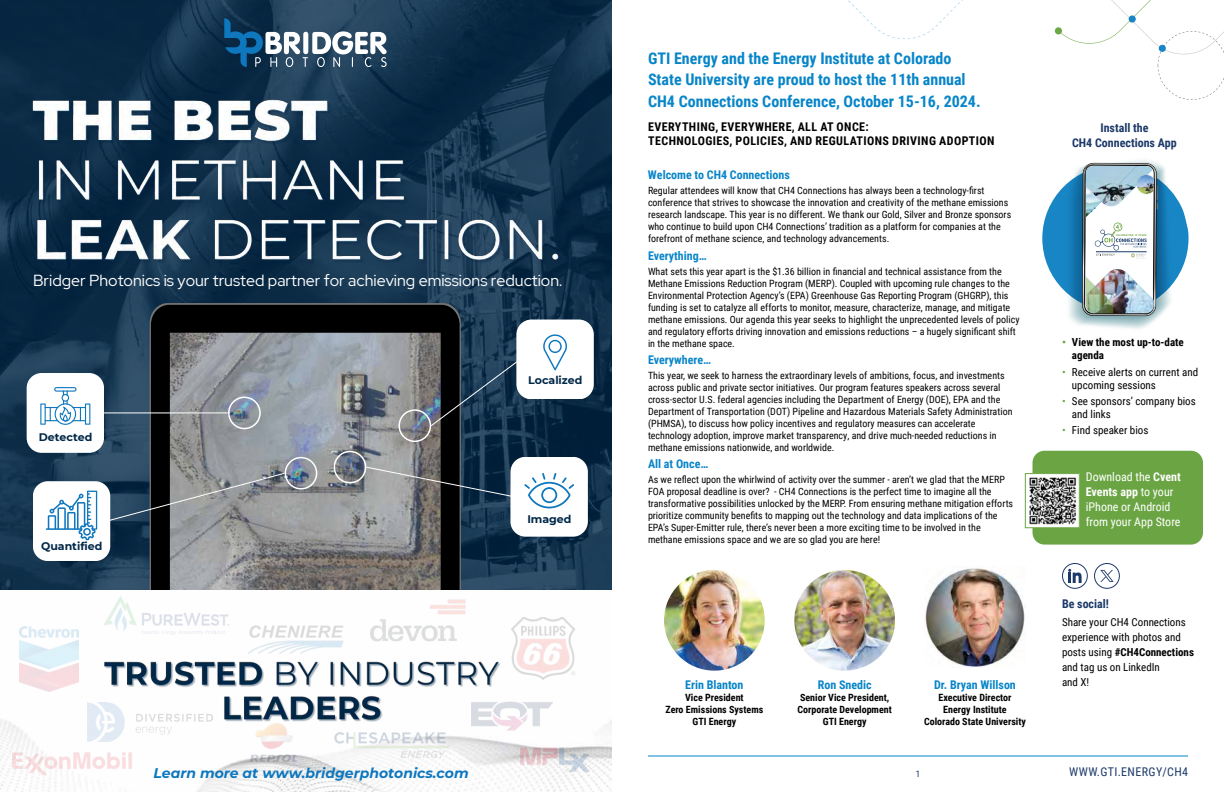
<style>
.page{position:relative;width:1224px;height:792px;background:#fff}
.page>*{position:absolute;margin:0;border:0;box-sizing:border-box;transform-origin:0 0}
.t1{font:700 16px/21.2px "Roboto Condensed";color:#0885c8}
.t2{font:16px "Red Hat Display";color:#fff}
.t3{font:italic 700 14px "Montserrat";color:#0e77bd}
.t4{font:700 12px "Roboto Condensed";color:#0885c8}
.t5{font:700 12px/14.4px "Roboto Condensed";letter-spacing:.035em;color:#000}
.t6{font:12px/15px "Roboto Condensed";color:#fff}
.t7{font:700 12px/14.4px "Roboto Condensed";color:#1c3969;text-align:center}
.t8{font:12px "Roboto Condensed";letter-spacing:.035em;color:#1c3969}
.t9{font:11px/15px "Roboto Condensed";color:#000}
.t10{font:700 11px "Montserrat";color:#002848}
.t11{font:700 11px/13.2px "Roboto Condensed";color:#000}
.t12{font:10px/12px "Roboto Condensed";color:#000}
.t13{font:700 10px/12px "Roboto Condensed";color:#000;text-align:center}
.t14{font:9px "Roboto Condensed";color:#1c3969}
.t15{font:700 2.5px "Roboto Condensed";letter-spacing:.12em;color:#6da542}
.s1{color:#6ba543}
.s2{font-weight:700}
</style>
<div class="page">
<hr style="left:648px;top:756px;width:540px;height:1px;background:#0885c8">
<svg style="left:848px;top:0;width:376px;height:100px"></svg>
<div style="left:1159px;top:45px;width:7px;height:7px;background:#1886c5;border-radius:50%"></div>
<img style="left:925px;top:568px;width:100px;height:100px">
<div style="left:1032px;top:451px;width:171px;height:94px;background:#6ba543;border-radius:12px"></div>
<img style="left:1029px;top:475px;width:49px;height:51px">
<div style="left:1025px;top:473px;width:55px;height:55px;border:1px solid #6ba543"></div>
<img style="left:664px;top:570px;width:101px;height:101px;border-radius:50px">
<img style="left:794px;top:570px;width:101px;height:101px;border-radius:50px">
<img style="left:1042px;top:160px;width:147px;height:169px">
<img style="left:1130px;top:252px;width:17px;height:6px">
<img style="left:0;top:0;width:612px;height:590px">
<svg style="left:224px;top:18px;width:163px;height:49px"></svg>
<svg style="left:151px;top:305px;width:309px;height:285px;background:#67686a"></svg>
<img style="left:0;top:629px;width:612px;height:163px">
<img style="left:20px;top:626px;width:58px;height:65px">
<img style="left:509px;top:617px;width:68px;height:62px">
<img style="left:4px;top:741px;width:136px;height:36px">
<img style="left:246px;top:625px;width:101px;height:29px">
<img style="left:337px;top:449px;width:26px;height:1px">
<img style="left:337px;top:450px;width:26px;height:1px">
<img style="left:87px;top:703px;width:125px;height:38px">
<svg style="left:27px;top:373px;width:290px;height:188px"></svg>
<svg style="left:334px;top:451px;width:254px;height:86px"></svg>
<svg style="left:398px;top:320px;width:196px;height:122px"></svg>
<img style="left:472px;top:694px;width:81px;height:40px">
<img style="left:369px;top:599px;width:100px;height:45px">
<img style="left:317px;top:727px;width:150px;height:37px">
<img style="left:250px;top:727px;width:47px;height:39px">
<img style="left:104px;top:596px;width:126px;height:39px">
<img style="left:512px;top:730px;width:86px;height:59px">
<img style="left:102px;top:654px;width:401px;height:73px">
<img style="left:32px;top:86px;width:532px;height:188px">
<svg style="left:1100px;top:570px;width:14px;height:12px"></svg>
<div style="left:1094px;top:563px;width:26px;height:26px;border:1px solid #1c3969;border-radius:50%"></div>
<svg style="left:1068px;top:569px;width:14px;height:14px"></svg>
<div style="left:1062px;top:563px;width:26px;height:26px;border:1px solid #1c3969;border-radius:50%"></div>
<h1 class="t2" style="left:33px;top:270px;width:531px">Bridger Photonics is your trusted partner for achieving emissions reduction.</h1>
<p class="t10" style="left:39px;top:429px;width:55px">Detected</p>
<p class="t10" style="left:41px;top:539px;width:63px">Quantified</p>
<p class="t10" style="left:528px;top:373px;width:56px">Localized</p>
<p class="t10" style="left:527px;top:511px;width:46px">Imaged</p>
<h2 class="t3" style="left:153px;top:763px;width:317px">Learn more at www.bridgerphotonics.com</h2>
<h1 class="t1" style="left:648px;top:47px;width:334px">GTI Energy and the Energy Institute at Colorado<br>State University are proud to host the 11th annual<br>CH4 Connections Conference, October 15-16, 2024.</h1>
<p class="t5" style="left:648px;top:119px;width:348px">EVERYTHING, EVERYWHERE, ALL AT ONCE:<br>TECHNOLOGIES, POLICIES, AND REGULATIONS DRIVING ADOPTION</p>
<p class="t4" style="left:648px;top:166px;width:143px">Welcome to CH4 Connections</p>
<p class="t12" style="left:648px;top:184px;width:365px">Regular attendees will know that CH4 Connections has always been a technology-first conference that strives to showcase the innovation and creativity of the methane emissions research landscape. This year is no different. We thank our Gold, Silver and Bronze sponsors who continue to build upon CH4 Connections’ tradition as a platform for companies at the forefront of methane science, and technology advancements.</p>
<p class="t4" style="left:648px;top:247px;width:60px">Everything…</p>
<p class="t12" style="left:648px;top:265px;width:373px">What sets this year apart is the $1.36 billion in financial and technical assistance from the Methane Emissions Reduction Program (MERP). Coupled with upcoming rule changes to the Environmental Protection Agency’s (EPA) Greenhouse Gas Reporting Program (GHGRP), this funding is set to catalyze all efforts to monitor, measure, characterize, manage, and mitigate methane emissions. Our agenda this year seeks to highlight the unprecedented levels of policy and regulatory efforts driving innovation and emissions reductions – a hugely significant shift in the methane space.</p>
<p class="t4" style="left:648px;top:351px;width:65px">Everywhere…</p>
<p class="t12" style="left:648px;top:369px;width:366px">This year, we seek to harness the extraordinary levels of ambitions, focus, and investments across public and private sector initiatives. Our program features speakers across several cross-sector U.S. federal agencies including the Department of Energy (DOE), EPA and the Department of Transportation (DOT) Pipeline and Hazardous Materials Safety Administration (PHMSA), to discuss how policy incentives and regulatory measures can accelerate technology adoption, improve market transparency, and drive much-needed reductions in methane emissions nationwide, and worldwide.</p>
<p class="t4" style="left:648px;top:456px;width:62px">All at Once…</p>
<p class="t12" style="left:648px;top:473px;width:367px">As we reflect upon the whirlwind of activity over the summer - aren’t we glad that the MERP FOA proposal deadline is over? - CH4 Connections is the perfect time to imagine all the transformative possibilities unlocked by the MERP. From ensuring methane mitigation efforts prioritize community benefits to mapping out the technology and data implications of the EPA’s Super-Emitter rule, there’s never been a more exciting time to be involved in the methane emissions space and we are so glad you are here!</p>
<p class="t4" style="left:685px;top:676px;width:60px">Erin Blanton</p>
<p class="t13" style="left:665px;top:691px;width:99px">Vice President<br>Zero Emissions Systems<br>GTI Energy</p>
<p class="t4" style="left:818px;top:676px;width:55px">Ron Snedic</p>
<p class="t13" style="left:798px;top:691px;width:96px">Senior Vice President,<br>Corporate Development<br>GTI Energy</p>
<p class="t4" style="left:934px;top:676px;width:83px">Dr. Bryan Willson</p>
<p class="t13" style="left:924px;top:691px;width:103px">Executive Director<br>Energy Institute<br>Colorado State University</p>
<p class="t7" style="left:1072px;top:120px;width:106px">Install the<br>CH4 Connections App</p>
<p class="t15" style="left:1116px;top:234px;width:32px">CELEBRATING 10 YEARS</p>
<p class="t11" style="left:1072px;top:335px;width:113px;text-indent:-10px"><span class="s1">•</span> View the most up-to-date agenda</p>
<p class="t9" style="left:1072px;top:365px;width:128px;line-height:13.2px;text-indent:-10px"><span class="s1">•</span> Receive alerts on current and upcoming sessions</p>
<p class="t9" style="left:1072px;top:394px;width:125px;line-height:13.2px;text-indent:-10px"><span class="s1">•</span> See sponsors’ company bios and links</p>
<p class="t9" style="left:1062px;top:423px;width:88px"><span class="s1">•</span> Find speaker bios</p>
<p class="t6" style="left:1086px;top:469px;width:96px">Download the <span class="s2">Cvent<br>Events app</span> to your iPhone or Android from your App Store</p>
<p class="t7" style="left:1062px;top:596px;width:49px">Be social!</p>
<p class="t9" style="left:1062px;top:614px;width:133px">Share your CH4 Connections experience with photos and posts using <span class="s2">#CH4Connections </span>and tag us on LinkedIn<br>and X!</p>
<p class="t14" style="left:916px;top:768px;width:6px">1</p>
<p class="t8" style="left:1069px;top:763px;width:120px">WWW.GTI.ENERGY/CH4</p>
</div>
